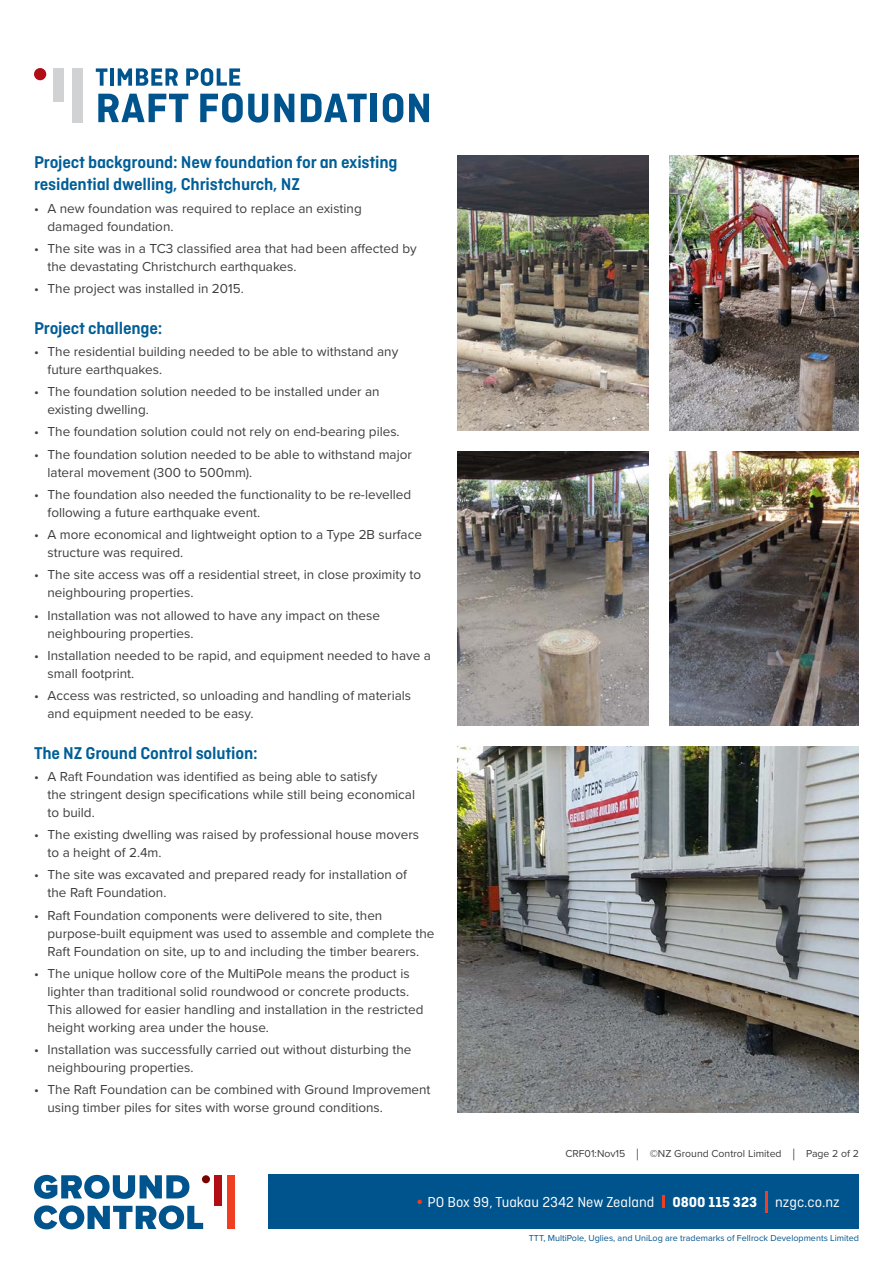
<style>
.page{position:relative;width:893px;height:1263px;background:#fff}
.page>*{position:absolute;margin:0;border:0;box-sizing:border-box;transform-origin:0 0}
.t1{font:600 18px/22.5px "Ciutadella";letter-spacing:-.01em;color:#005e97}
.t2{font:15.3px "Ciutadella";color:#fff}
.t3{font:13.5px/18px "Proxima Nova";color:#3e3e3f}
.t4{font:10.5px "Proxima Nova";color:#3e3e3f}
.t5{font:9px "Proxima Nova";color:#00548e}
.s1{font-weight:300;font-size:16.5px}
.s2{font-weight:600}
.s3{font-weight:700;font-size:18.6px;color:#ef3e22}
.s4{font-weight:700}
</style>
<div class="page">
<div style="left:34px;top:68px;width:12px;height:12px;background:#b00d15;border-radius:50%"></div>
<div style="left:53px;top:68px;width:11px;height:34px;background:#d1d2d4"></div>
<div style="left:72px;top:68px;width:11px;height:54px;background:#d1d2d4"></div>
<svg style="left:98px;top:94px;width:90px;height:28px"></svg>
<svg style="left:200px;top:93px;width:68px;height:30px"></svg>
<svg style="left:274px;top:94px;width:20px;height:28px"></svg>
<svg style="left:301px;top:94px;width:66px;height:28px"></svg>
<div style="left:371px;top:94px;width:6px;height:28px;background:#00548e"></div>
<svg style="left:383px;top:93px;width:20px;height:30px"></svg>
<svg style="left:409px;top:94px;width:20px;height:28px"></svg>
<svg style="left:96px;top:68px;width:11px;height:18px"></svg>
<hr style="left:110px;top:68px;width:4px;height:18px;background:#00548e">
<svg style="left:118px;top:68px;width:60px;height:18px"></svg>
<svg style="left:186px;top:68px;width:54px;height:18px"></svg>
<div style="left:269px;top:1174px;width:590px;height:55px;background:#00548e"></div>
<svg style="left:662px;top:1195px;width:3px;height:13px"></svg>
<hr style="left:765px;top:1191px;width:3px;height:22px;background:#ef3e22">
<svg style="left:34px;top:1175px;width:155px;height:24px"></svg>
<svg style="left:34px;top:1205px;width:169px;height:24px"></svg>
<div style="left:228px;top:1175px;width:7px;height:54px;background:#ef3e22"></div>
<div style="left:215px;top:1175px;width:7px;height:31px;background:#b00d15"></div>
<div style="left:202px;top:1175px;width:8px;height:8px;background:#790100;border-radius:50%"></div>
<img style="left:457px;top:156px;width:191px;height:274px">
<img style="left:670px;top:156px;width:189px;height:274px">
<img style="left:457px;top:747px;width:402px;height:365px">
<img style="left:670px;top:451px;width:189px;height:275px">
<img style="left:457px;top:451px;width:191px;height:275px">
<h1 class="t1" style="left:34px;top:151px;width:365px">Project background: New foundation for an existing residential dwelling, Christchurch, NZ</h1>
<p class="t3" style="left:48px;top:198px;width:316px;text-indent:-14px">• A new foundation was required to replace an existing damaged foundation.</p>
<p class="t3" style="left:48px;top:239px;width:371px;text-indent:-14px">• The site was in a TC3 classified area that had been affected by the devastating Christchurch earthquakes.</p>
<p class="t3" style="left:34px;top:279px;width:211px">• The project was installed in 2015.</p>
<h1 class="t1" style="left:34px;top:316px;width:130px">Project challenge:</h1>
<p class="t3" style="left:48px;top:342px;width:352px;text-indent:-14px">• The residential building needed to be able to withstand any future earthquakes.</p>
<p class="t3" style="left:48px;top:382px;width:334px;text-indent:-14px">• The foundation solution needed to be installed under an existing dwelling.</p>
<p class="t3" style="left:34px;top:422px;width:367px">• The foundation solution could not rely on end-bearing piles.</p>
<p class="t3" style="left:48px;top:444px;width:366px;text-indent:-14px">• The foundation solution needed to be able to withstand major lateral movement (300 to 500mm).</p>
<p class="t3" style="left:48px;top:485px;width:365px;text-indent:-14px">• The foundation also needed the functionality to be re-levelled following a future earthquake event.</p>
<p class="t3" style="left:48px;top:525px;width:376px;text-indent:-14px">• A more economical and lightweight option to a Type 2B surface structure was required.</p>
<p class="t3" style="left:48px;top:565px;width:375px;text-indent:-14px">• The site access was off a residential street, in close proximity to neighbouring properties.</p>
<p class="t3" style="left:48px;top:605px;width:334px;text-indent:-14px">• Installation was not allowed to have any impact on these neighbouring properties.</p>
<p class="t3" style="left:48px;top:646px;width:385px;text-indent:-14px">• Installation needed to be rapid, and equipment needed to have a small footprint.</p>
<p class="t3" style="left:48px;top:686px;width:365px;text-indent:-14px">• Access was restricted, so unloading and handling of materials and equipment needed to be easy.</p>
<h1 class="t1" style="left:34px;top:741px;width:225px">The NZ Ground Control solution:</h1>
<p class="t3" style="left:48px;top:767px;width:369px;text-indent:-14px">• A Raft Foundation was identified as being able to satisfy<br>the stringent design specifications while still being economical to build.</p>
<p class="t3" style="left:48px;top:825px;width:373px;text-indent:-14px">• The existing dwelling was raised by professional house movers to a height of 2.4m.</p>
<p class="t3" style="left:48px;top:865px;width:361px;text-indent:-14px">• The site was excavated and prepared ready for installation of the Raft Foundation.</p>
<p class="t3" style="left:48px;top:905px;width:388px;text-indent:-14px">• Raft Foundation components were delivered to site, then purpose-built equipment was used to assemble and complete the<br>Raft Foundation on site, up to and including the timber bearers.</p>
<p class="t3" style="left:48px;top:964px;width:377px;text-indent:-14px">• The unique hollow core of the MultiPole means the product is lighter than traditional solid roundwood or concrete products.<br>This allowed for easier handling and installation in the restricted height working area under the house.</p>
<p class="t3" style="left:48px;top:1040px;width:365px;text-indent:-14px">• Installation was successfully carried out without disturbing the neighbouring properties.</p>
<p class="t3" style="left:48px;top:1080px;width:385px;text-indent:-14px">• The Raft Foundation can be combined with Ground Improvement using timber piles for sites with worse ground conditions.</p>
<p class="t4" style="left:565px;top:1146px;width:295px">CRF01:Nov15 <span class="s1">|</span> <span class="s2">©</span>NZ Ground Control Limited <span class="s1">|</span> Page 2 of 2</p>
<p class="t2" style="left:417px;top:1193px;width:425px"><span class="s3">•</span> PO Box 99, Tuakau 2342 New Zealand <span class="s4">0800 115 323</span> nzgc.co.nz</p>
<p class="t5" style="left:529px;top:1231px;width:332px">TTT, MultiPole, Uglies, and UniLog are trademarks of Fellrock Developments Limited</p>
</div>
